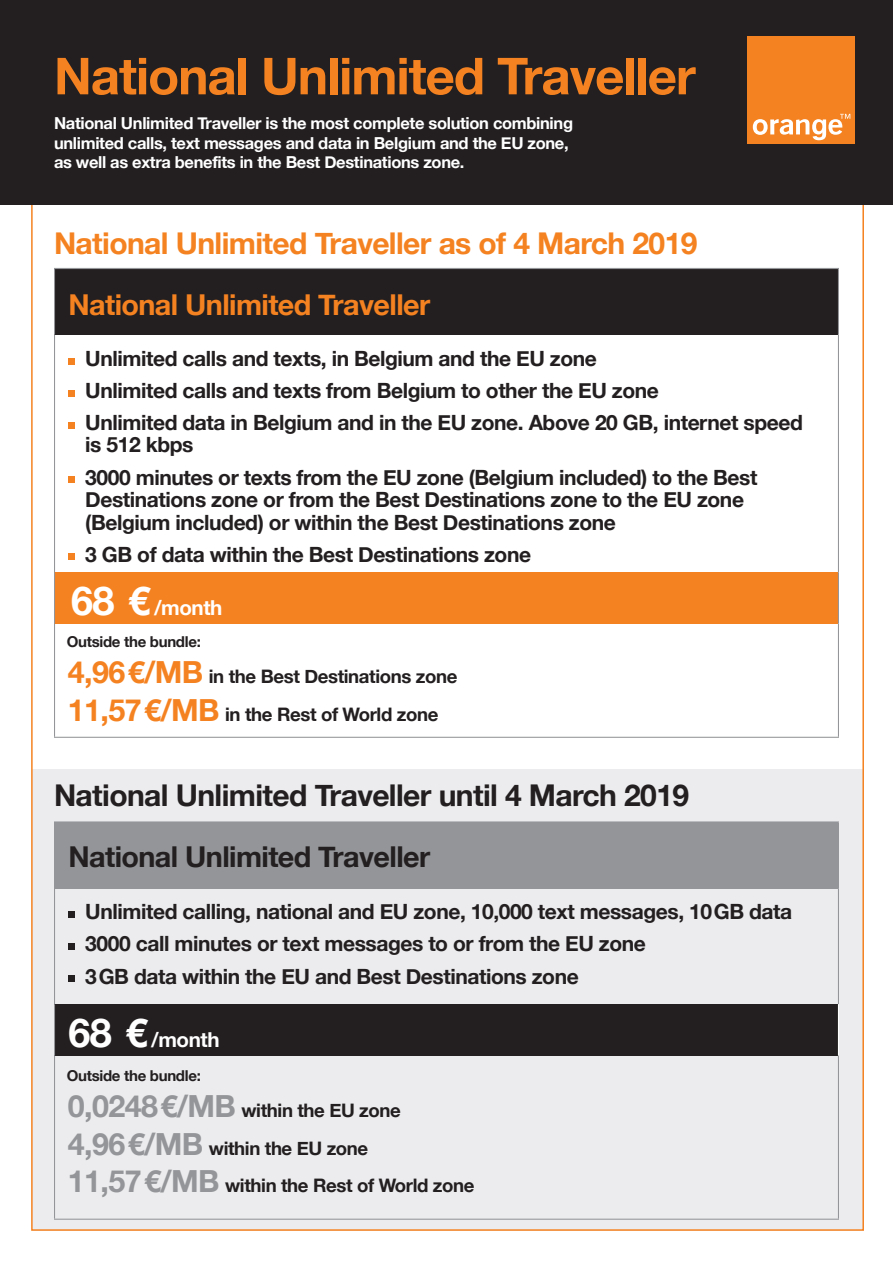
<style>
.page{position:relative;width:893px;height:1263px;background:#fff}
.page>*{position:absolute;margin:0;border:0;box-sizing:border-box;transform-origin:0 0}
.t1{font:700 51px "Helvetica Neue";letter-spacing:-.02em;color:#f58220}
.t2{font:700 30px "Helvetica Neue";letter-spacing:-.02em;color:#231f20}
.t3{font:700 30px "Helvetica Neue";letter-spacing:-.02em;color:#f58220}
.t4{font:700 28.8px "Helvetica Neue";letter-spacing:-.02em;color:#f58220}
.t5{font:700 28.8px "Helvetica Neue";letter-spacing:-.02em;color:#231f20}
.t6{font:700 21px/22.5px "Helvetica Neue";letter-spacing:-.02em;color:#231f20}
.t7{font:700 20.55px "Helvetica Neue";letter-spacing:-.02em;color:#fff}
.t8{font:700 18.6px "Helvetica Neue";letter-spacing:-.02em;color:#231f20}
.t9{font:700 16.5px/19.5px "Helvetica Neue";letter-spacing:-.02em;color:#fff}
.t10{font:700 15px "Helvetica Neue";letter-spacing:-.02em;color:#231f20}
.s1{font-size:39.6px}
.s2{font-size:30.45px;color:#f58220}
.s3{font-size:30.45px;color:#939598}
</style>
<div class="page">
<div style="left:32px;top:769px;width:831px;height:461px;background:#ececee"></div>
<div style="left:0;top:0;width:893px;height:204px;background:#231f20"></div>
<div style="left:747px;top:36px;width:107px;height:108px;background:#f58220"></div>
<svg style="left:753px;top:114px;width:97px;height:26px"></svg>
<div style="left:55px;top:268px;width:783px;height:67px;background:#231f20"></div>
<div style="left:55px;top:572px;width:783px;height:51px;background:#f58220"></div>
<hr style="left:54px;top:737px;width:785px;height:1px;background:#939598">
<hr style="left:54px;top:335px;width:1px;height:237px;background:#939598">
<hr style="left:54px;top:572px;width:1px;height:51px;background:#939598">
<hr style="left:54px;top:623px;width:1px;height:114px;background:#939598">
<hr style="left:838px;top:335px;width:1px;height:237px;background:#939598">
<hr style="left:838px;top:572px;width:1px;height:51px;background:#939598">
<hr style="left:838px;top:623px;width:1px;height:114px;background:#939598">
<hr style="left:54px;top:269px;width:1px;height:66px;background:#939598">
<hr style="left:54px;top:268px;width:785px;height:1px;background:#939598">
<hr style="left:838px;top:269px;width:1px;height:66px;background:#939598">
<div style="left:68px;top:358px;width:7px;height:6px;background:#f58220"></div>
<div style="left:68px;top:390px;width:7px;height:7px;background:#f58220"></div>
<div style="left:68px;top:422px;width:7px;height:7px;background:#f58220"></div>
<div style="left:68px;top:476px;width:7px;height:7px;background:#f58220"></div>
<div style="left:68px;top:553px;width:7px;height:7px;background:#f58220"></div>
<div style="left:55px;top:822px;width:783px;height:66px;background:#939598"></div>
<div style="left:55px;top:1004px;width:783px;height:51px;background:#231f20"></div>
<hr style="left:54px;top:1219px;width:785px;height:1px;background:#939598">
<hr style="left:54px;top:888px;width:1px;height:116px;background:#939598">
<hr style="left:54px;top:1055px;width:1px;height:164px;background:#939598">
<hr style="left:838px;top:888px;width:1px;height:116px;background:#939598">
<hr style="left:838px;top:1055px;width:1px;height:164px;background:#939598">
<hr style="left:838px;top:1004px;width:1px;height:51px;background:#fff">
<hr style="left:54px;top:823px;width:1px;height:65px;background:#939598">
<hr style="left:54px;top:1004px;width:1px;height:51px;background:#939598">
<hr style="left:54px;top:821px;width:785px;height:2px;background:#939598">
<hr style="left:838px;top:823px;width:1px;height:65px;background:#939598">
<div style="left:68px;top:911px;width:7px;height:7px;background:#231f20"></div>
<div style="left:68px;top:943px;width:7px;height:7px;background:#231f20"></div>
<div style="left:68px;top:975px;width:7px;height:7px;background:#231f20"></div>
<p class="t1" style="left:54px;top:36px;width:643px">National Unlimited Traveller</p>
<p class="t9" style="left:54px;top:114px;width:521px">National Unlimited Traveller is the most complete solution combining unlimited calls, text messages and data in Belgium and the EU zone,</p>
<p class="t9" style="left:54px;top:153px;width:412px">as well as extra benefits in the Best Destinations zone.</p>
<p class="t3" style="left:54px;top:220px;width:645px">National Unlimited Traveller as of 4 March 2019</p>
<p class="t4" style="left:68px;top:282px;width:363px">National Unlimited Traveller</p>
<p class="t6" style="left:85px;top:348px;width:513px">Unlimited calls and texts, in Belgium and the EU zone</p>
<p class="t6" style="left:85px;top:380px;width:575px">Unlimited calls and texts from Belgium to other the EU zone</p>
<p class="t6" style="left:85px;top:412px;width:719px">Unlimited data in Belgium and in the EU zone. Above 20 GB, internet speed is 512 kbps</p>
<p class="t6" style="left:85px;top:466px;width:674px">3000 minutes or texts from the EU zone (Belgium included) to the Best<br>Destinations zone or from the Best Destinations zone to the EU zone (Belgium included) or within the Best Destinations zone</p>
<p class="t6" style="left:85px;top:543px;width:447px">3 GB of data within the Best Destinations zone</p>
<p class="t7" style="left:71px;top:592px;width:153px"><span class="s1">68 €</span> /month</p>
<p class="t10" style="left:67px;top:630px;width:136px">Outside the bundle:</p>
<p class="t8" style="left:68px;top:662px;width:391px"><span class="s2">4,96€/MB</span> in the Best Destinations zone</p>
<p class="t8" style="left:68px;top:700px;width:372px"><span class="s2">11,57€/MB</span> in the Rest of World zone</p>
<p class="t2" style="left:54px;top:772px;width:637px">National Unlimited Traveller until 4 March 2019</p>
<p class="t5" style="left:68px;top:835px;width:363px">National Unlimited Traveller</p>
<p class="t6" style="left:85px;top:901px;width:708px">Unlimited calling, national and EU zone, 10,000 text messages, 10GB data</p>
<p class="t6" style="left:85px;top:933px;width:562px">3000 call minutes or text messages to or from the EU zone</p>
<p class="t6" style="left:85px;top:965px;width:495px">3GB data within the EU and Best Destinations zone</p>
<p class="t7" style="left:68px;top:1024px;width:153px"><span class="s1">68 €</span> /month</p>
<p class="t10" style="left:67px;top:1063px;width:136px">Outside the bundle:</p>
<p class="t8" style="left:68px;top:1096px;width:334px"><span class="s3">0,0248€/MB</span> within the EU zone</p>
<p class="t8" style="left:68px;top:1133px;width:302px"><span class="s3">4,96€/MB</span> within the EU zone</p>
<p class="t8" style="left:68px;top:1171px;width:408px"><span class="s3">11,57€/MB</span> within the Rest of World zone</p>
</div>
